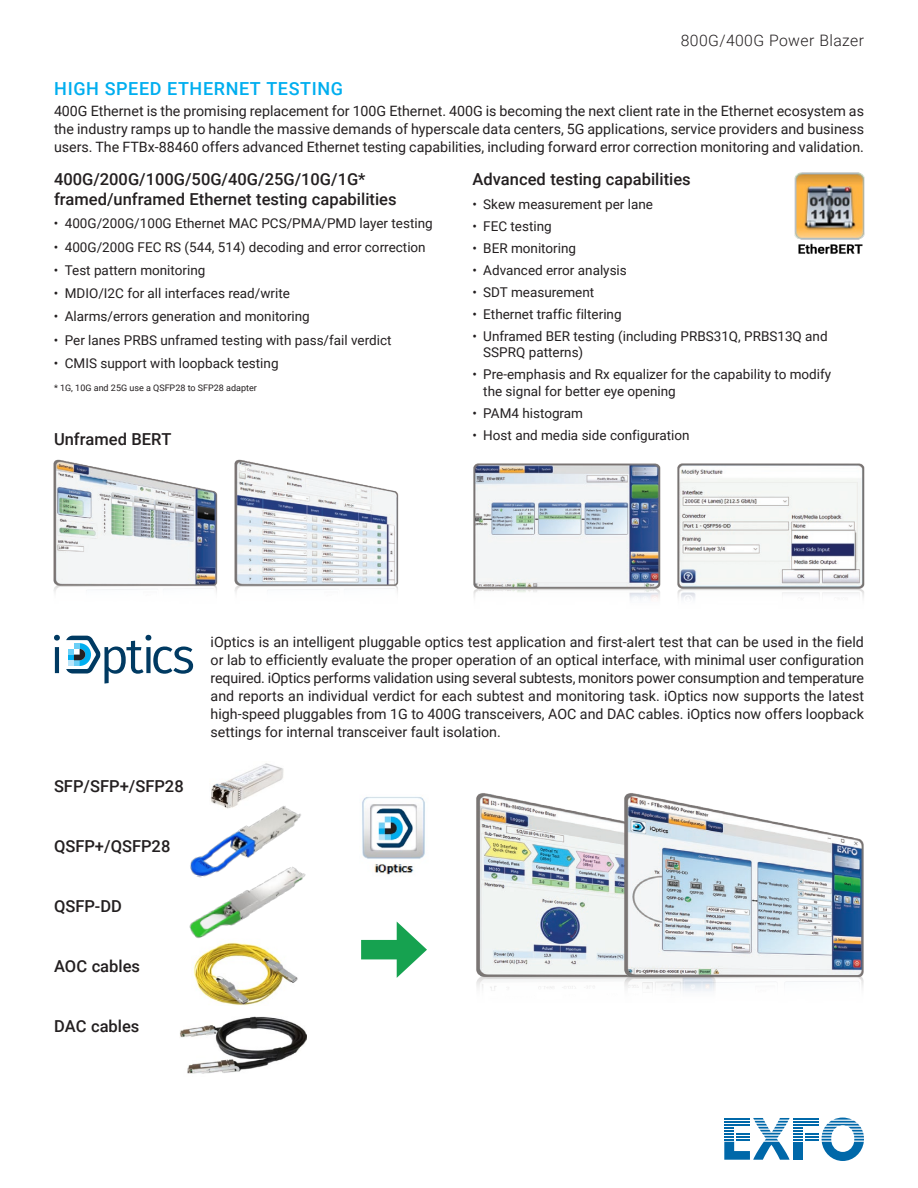
<style>
.page{position:relative;width:918px;height:1188px;background:#fff}
.page>*{position:absolute;margin:0;border:0;box-sizing:border-box;transform-origin:0 0}
.t1{font:500 18px "Roboto";letter-spacing:.035em;color:#00aeef}
.t2{font:500 16.5px/19.8px "Roboto";color:#231f20}
.t3{font:300 15.75px "Roboto";letter-spacing:.025em;color:#231f20}
.t4{font:14.25px/18px "Roboto";color:#231f20;text-align:justify}
.t5{font:13.5px/16.5px "Roboto";color:#231f20}
.t6{font:9px "Roboto";color:#231f20}
</style>
<div class="page">
<svg style="left:724px;top:1118px;width:140px;height:43px"></svg>
<hr style="left:724px;top:1124px;width:26px;height:2px;background:#0068a9">
<img style="left:473px;top:463px;width:188px;height:137px">
<img style="left:794px;top:172px;width:71px;height:82px">
<img style="left:53px;top:459px;width:165px;height:134px">
<img style="left:234px;top:459px;width:165px;height:134px">
<div style="left:361px;top:940px;width:47px;height:19px;background:#16a250"></div>
<svg style="left:397px;top:922px;width:30px;height:56px"></svg>
<svg style="left:54px;top:635px;width:6px;height:38px"></svg>
<svg style="left:66px;top:635px;width:127px;height:49px"></svg>
<img style="left:476px;top:793px;width:131px;height:198px">
<img style="left:607px;top:793px;width:257px;height:199px">
<img style="left:215px;top:806px;width:86px;height:40px">
<img style="left:189px;top:846px;width:117px;height:92px">
<img style="left:362px;top:797px;width:63px;height:78px">
<img style="left:193px;top:942px;width:105px;height:63px">
<img style="left:180px;top:1016px;width:126px;height:58px">
<img style="left:677px;top:463px;width:188px;height:137px">
<img style="left:211px;top:763px;width:74px;height:48px">
<p class="t3" style="left:681px;top:30px;width:185px">800G/400G Power Blazer</p>
<p class="t1" style="left:54px;top:75px;width:290px">HIGH SPEED ETHERNET TESTING</p>
<p class="t4" style="left:54px;top:101px;width:812px">400G Ethernet is the promising replacement for 100G Ethernet. 400G is becoming the next client rate in the Ethernet ecosystem as the industry ramps up to handle the massive demands of hyperscale data centers, 5G applications, service providers and business users. The FTBx-88460 offers advanced Ethernet testing capabilities, including forward error correction monitoring and validation.</p>
<p class="t2" style="left:54px;top:169px;width:344px">400G/200G/100G/50G/40G/25G/10G/1G* framed/unframed Ethernet testing capabilities</p>
<p class="t5" style="left:54px;top:215px;width:380px">• 400G/200G/100G Ethernet MAC PCS/PMA/PMD layer testing</p>
<p class="t5" style="left:54px;top:238px;width:373px">• 400G/200G FEC RS (544, 514) decoding and error correction</p>
<p class="t5" style="left:54px;top:261px;width:153px">• Test pattern monitoring</p>
<p class="t5" style="left:54px;top:285px;width:238px">• MDIO/I2C for all interfaces read/write</p>
<p class="t5" style="left:54px;top:308px;width:257px">• Alarms/errors generation and monitoring</p>
<p class="t5" style="left:54px;top:331px;width:339px">• Per lanes PRBS unframed testing with pass/fail verdict</p>
<p class="t5" style="left:54px;top:354px;width:226px">• CMIS support with loopback testing</p>
<p class="t6" style="left:54px;top:382px;width:204px">* 1G, 10G and 25G use a QSFP28 to SFP28 adapter</p>
<p class="t2" style="left:54px;top:428px;width:119px">Unframed BERT</p>
<p class="t2" style="left:473px;top:169px;width:220px">Advanced testing capabilities</p>
<p class="t5" style="left:472px;top:195px;width:182px">• Skew measurement per lane</p>
<p class="t5" style="left:472px;top:217px;width:81px">• FEC testing</p>
<p class="t5" style="left:472px;top:239px;width:105px">• BER monitoring</p>
<p class="t5" style="left:472px;top:261px;width:156px">• Advanced error analysis</p>
<p class="t5" style="left:472px;top:283px;width:123px">• SDT measurement</p>
<p class="t5" style="left:472px;top:305px;width:151px">• Ethernet traffic filtering</p>
<p class="t5" style="left:483px;top:327px;width:346px;text-indent:-11px">• Unframed BER testing (including PRBS31Q, PRBS13Q and<br>SSPRQ patterns)</p>
<p class="t5" style="left:483px;top:366px;width:349px;text-indent:-11px">• Pre-emphasis and Rx equalizer for the capability to modify the signal for better eye opening</p>
<p class="t5" style="left:472px;top:404px;width:112px">• PAM4 histogram</p>
<p class="t5" style="left:472px;top:426px;width:219px">• Host and media side configuration</p>
<p class="t2" style="left:54px;top:775px;width:131px">SFP/SFP+/SFP28</p>
<p class="t2" style="left:54px;top:835px;width:118px">QSFP+/QSFP28</p>
<p class="t2" style="left:54px;top:895px;width:69px">QSFP-DD</p>
<p class="t2" style="left:54px;top:956px;width:88px">AOC cables</p>
<p class="t2" style="left:54px;top:1016px;width:87px">DAC cables</p>
<p class="t4" style="left:211px;top:632px;width:655px">iOptics is an intelligent pluggable optics test application and first-alert test that can be used in the field or lab to efficiently evaluate the proper operation of an optical interface, with minimal user configuration required. iOptics performs validation using several subtests, monitors power consumption and temperature and reports an individual verdict for each subtest and monitoring task. iOptics now supports the latest high-speed pluggables from 1G to 400G transceivers, AOC and DAC cables. iOptics now offers loopback settings for internal transceiver fault isolation.</p>
</div>
